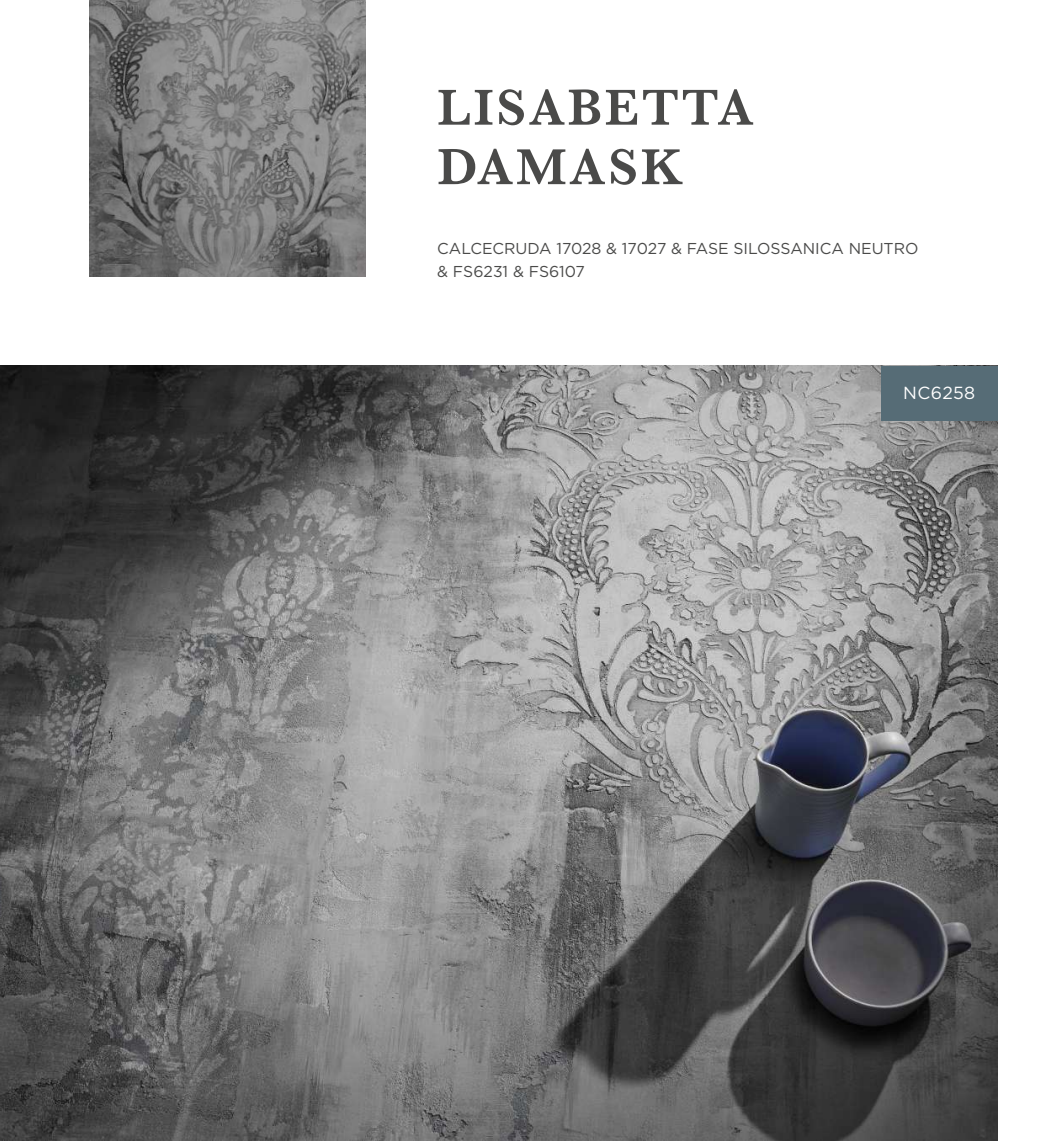
<style>
.page{position:relative;width:1042px;height:1141px;background:#fff}
.page>*{position:absolute;margin:0;border:0;box-sizing:border-box;transform-origin:0 0}
.t1{font:600 52.5px/59.5px "Baskerville";letter-spacing:.05em;color:#4a4a49}
.t2{font:17.5px "Gotham";letter-spacing:.02em;color:#fff}
.t3{font:15.75px/22.4px "Gotham";color:#4a4a49}
</style>
<div class="page">
<img style="left:0;top:366px;width:997px;height:775px">
<img style="left:89px;top:0;width:277px;height:277px">
<div style="left:881px;top:366px;width:116px;height:55px;background:#566c76"></div>
<h1 class="t1" style="left:437px;top:77px;width:318px">LISABETTA<br>DAMASK</h1>
<p class="t3" style="left:437px;top:237px;width:483px">CALCECRUDA 17028 &amp; 17027 &amp; FASE SILOSSANICA NEUTRO &amp; FS6231 &amp; FS6107</p>
<p class="t2" style="left:903px;top:383px;width:74px">NC6258</p>
</div>
